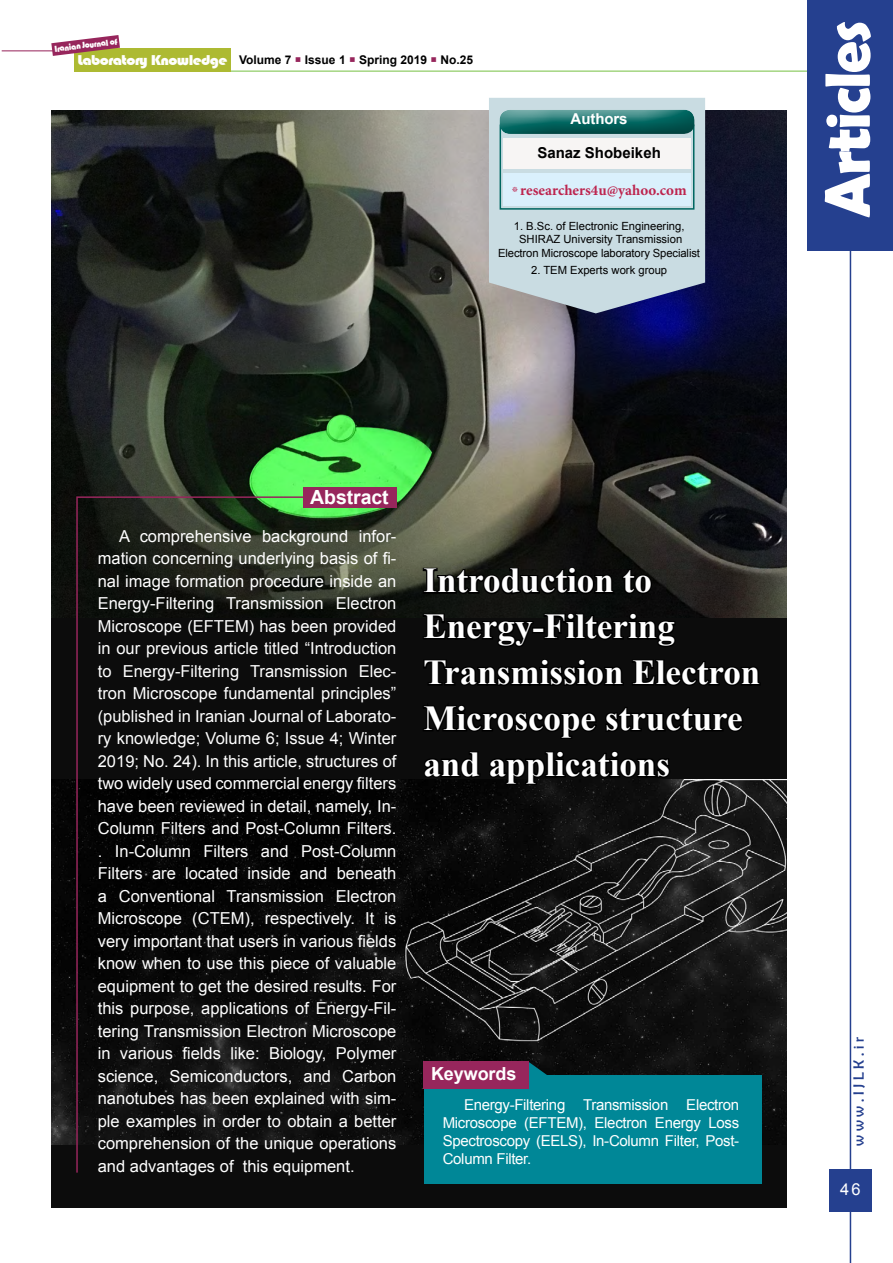
<style>
.page{position:relative;width:893px;height:1263px;background:#fff}
.page>*{position:absolute;margin:0;border:0;box-sizing:border-box;transform-origin:0 0}
.t1{font:700 64.5px "Berlin Sans FB Demi";letter-spacing:-.025em;color:#fff}
.t2{font:700 35.1px/45.9px "Times New Roman";color:#fff}
.t3{font:700 19.5px "Arial";letter-spacing:-.005em;color:#fff}
.t4{font:700 18px "Arial";letter-spacing:-.005em;color:#fff}
.t5{font:16.5px/22.5px "Arial";color:#fff;text-align:justify}
.t6{font:15px/18px "Arial";letter-spacing:-.02em;color:#fff;text-align:justify}
.t7{font:700 15px "Minion Pro";color:#bd254f}
.t8{font:700 15px "Arial";color:#000}
.t9{font:15px "Berlin Sans FB";letter-spacing:.25em;color:#25408f}
.t10{font:700 15px "Arial";letter-spacing:-.005em;color:#fff}
.t11{font:700 12px "Arial";color:#000}
.t12{font:11.25px/13px "Arial";color:#000;text-align:center}
.t13{font:9px "Bauhaus 93";color:#fff}
.s1{font-family:"Bauhaus 93";font-weight:400;font-size:14.7px;color:#fff}
.s2{color:#97265c}
</style>
<div class="page">
<hr style="left:74px;top:71px;width:740px;height:1px;background:#79c146">
<hr style="left:2px;top:50px;width:228px;height:1px;background:#97265c">
<div style="left:74px;top:48px;width:157px;height:24px;background:#adba32"></div>
<div style="left:808px;top:0;width:85px;height:251px;background:#25408f"></div>
<hr style="left:850px;top:230px;width:1px;height:1033px;background:#25408f">
<div style="left:829px;top:1169px;width:43px;height:42px;background:#25408f"></div>
<svg style="left:51px;top:35px;width:69px;height:21px"></svg>
<div style="left:51px;top:110px;width:736px;height:1098px;background:#0c0c0c"></div>
<img style="left:51px;top:779px;width:736px;height:365px">
<img style="left:52px;top:110px;width:735px;height:507px">
<svg style="left:421px;top:518px;width:233px;height:78px"></svg>
<svg style="left:421px;top:609px;width:341px;height:177px"></svg>
<svg style="left:76px;top:496px;width:322px;height:677px"></svg>
<div style="left:303px;top:487px;width:93px;height:20px;background:#97265c"></div>
<svg style="left:489px;top:134px;width:216px;height:179px;background:#b9c9d5"></svg>
<div style="left:500px;top:124px;width:194px;height:86px;border:2px solid #006761"></div>
<div style="left:503px;top:173px;width:188px;height:32px;background:#daf0fc"></div>
<div style="left:503px;top:138px;width:188px;height:30px;background:#f7f5f4"></div>
<div style="left:485px;top:98px;width:222px;height:36px;background:#000;opacity:.65"></div>
<svg style="left:529px;top:1061px;width:18px;height:14px"></svg>
<div style="left:424px;top:1075px;width:337px;height:108px;background:#008797"></div>
<div style="left:423px;top:1061px;width:106px;height:28px;background:#97265c"></div>
<p class="t13" style="left:54px;top:44px;width:65px;rotate:-7deg">Iranian Journal of</p>
<p class="t11" style="left:78px;top:52px;width:397px"><span class="s1">Laboratory Knowledge</span> Volume 7 <span class="s2">○</span> Issue 1 <span class="s2">○</span> Spring 2019 <span class="s2">○</span> No.25</p>
<p class="t10" style="left:571px;top:108px;width:59px">Authors</p>
<p class="t8" style="left:537px;top:142px;width:125px">Sanaz Shobeikeh</p>
<p class="t7" style="left:512px;top:180px;width:177px"><sup>*</sup> researchers4u@yahoo.com</p>
<p class="t12" style="left:498px;top:220px;width:203px">1. B.Sc. of Electronic Engineering,<br>SHIRAZ University Transmission<br>Electron Microscope laboratory Specialist</p>
<p class="t12" style="left:531px;top:263px;width:138px">2. TEM Experts work group</p>
<h1 class="t1" style="left:810px;top:218px;width:199px;rotate:-90deg">Articles</h1>
<p class="t3" style="left:310px;top:484px;width:80px">Abstract</p>
<p class="t5" style="left:98px;top:525px;width:300px;text-indent:21px">A comprehensive background infor&shy;mation concerning underlying basis of fi&shy;nal image formation procedure inside an Energy-Filtering Transmission Electron Microscope (EFTEM) has been provided in our previous article titled “Introduction to Energy-Filtering Transmission Elec&shy;tron Microscope fundamental principles” (published in Iranian Journal of Laborato&shy;ry knowledge; Volume 6; Issue 4; Winter 2019; No. 24). In this article, structures of two widely used commercial energy filters have been reviewed in detail, namely, In-Column Filters and Post-Column Filters. . In-Column Filters and Post-Column Filters are located inside and beneath a Conventional Transmission Electron Microscope (CTEM), respectively. It is very important that users in various fields know when to use this piece of valuable equipment to get the desired results. For this purpose, applications of Energy-Fil&shy;tering Transmission Electron Microscope in various fields like: Biology, Polymer science, Semiconductors, and Carbon nanotubes has been explained with sim&shy;ple examples in order to obtain a better comprehension of the unique operations and advantages of this equipment.</p>
<h2 class="t2" style="left:423px;top:557px;width:339px">Introduction to<br>Energy-Filtering<br>Transmission Electron<br>Microscope structure and applications</h2>
<p class="t4" style="left:431px;top:1061px;width:87px">Keywords</p>
<p class="t6" style="left:443px;top:1095px;width:298px;text-indent:21px">Energy-Filtering Transmission Electron Microscope (EFTEM), Electron Energy Loss Spectroscopy (EELS), In-Column Filter, Post-Column Filter.</p>
<p class="t9" style="left:850px;top:1146px;width:111px;rotate:-90deg">www.IJLK.ir</p>
<p class="t5" style="left:840px;top:1178px;width:22px">46</p>
</div>
